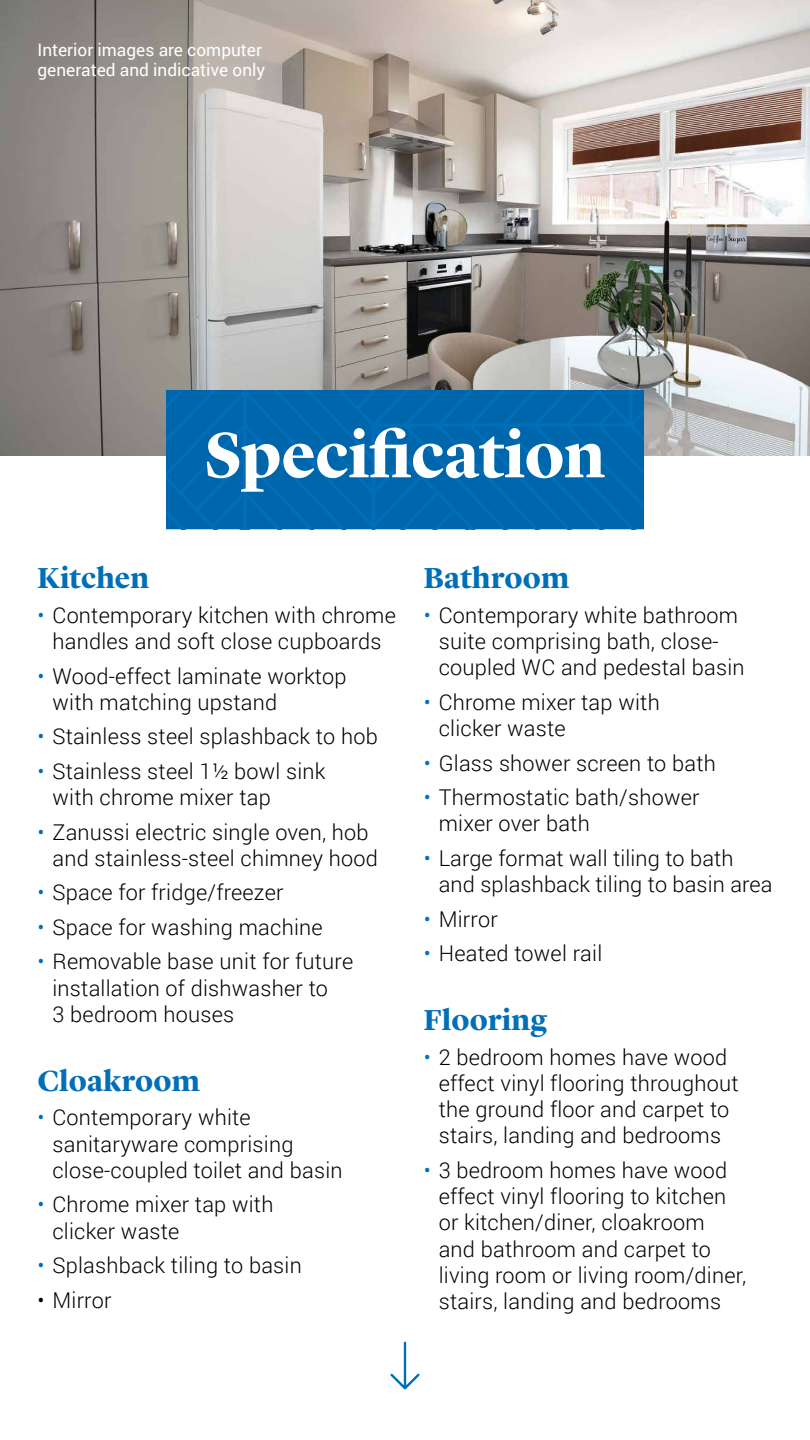
<style>
.page{position:relative;width:810px;height:1440px;background:#fff}
.page>*{position:absolute;margin:0;border:0;box-sizing:border-box;transform-origin:0 0}
.t1{font:700 66px "Lyon Display";letter-spacing:-.005em;color:#fff}
.t2{font:700 30px "Lyon Display";letter-spacing:.01em;color:#006fb8}
.t3{font:300 21.75px/26.2px "Roboto";letter-spacing:.01em;color:#000}
.t4{font:17.25px/20.7px "Roboto";color:#fff}
.s1{color:#006fb8}
</style>
<div class="page">
<svg style="left:390px;top:1341px;width:30px;height:49px"></svg>
<img style="left:0;top:0;width:810px;height:456px">
<svg style="left:166px;top:391px;width:478px;height:138px;background:#0067ad"></svg>
<p class="t4" style="left:38px;top:38px;width:229px">Interior images are computer generated and indicative only</p>
<h1 class="t1" style="left:204px;top:406px;width:403px">Specification</h1>
<h2 class="t2" style="left:38px;top:556px;width:113px">Kitchen</h2>
<p class="t3" style="left:38px;top:601px;width:360px;text-align:center"><span class="s1">•</span> Contemporary kitchen with chrome handles and soft close cupboards</p>
<p class="t3" style="left:53px;top:662px;width:296px;text-indent:-15px"><span class="s1">•</span> Wood-effect laminate worktop with matching upstand</p>
<p class="t3" style="left:37px;top:723px;width:342px"><span class="s1">•</span> Stainless steel splashback to hob</p>
<p class="t3" style="left:53px;top:757px;width:275px;text-indent:-15px"><span class="s1">•</span> Stainless steel 1½ bowl sink with chrome mixer tap</p>
<p class="t3" style="left:53px;top:818px;width:327px;text-indent:-15px"><span class="s1">•</span> Zanussi electric single oven, hob and stainless-steel chimney hood</p>
<p class="t3" style="left:37px;top:879px;width:247px"><span class="s1">•</span> Space for fridge/freezer</p>
<p class="t3" style="left:37px;top:913px;width:287px"><span class="s1">•</span> Space for washing machine</p>
<p class="t3" style="left:53px;top:948px;width:302px;text-indent:-15px"><span class="s1">•</span> Removable base unit for future installation of dishwasher to<br>3 bedroom houses</p>
<h2 class="t2" style="left:38px;top:1058px;width:164px">Cloakroom</h2>
<p class="t3" style="left:53px;top:1104px;width:292px;text-indent:-15px"><span class="s1">•</span> Contemporary white sanitaryware comprising close-coupled toilet and basin</p>
<p class="t3" style="left:52px;top:1191px;width:223px;text-indent:-15px"><span class="s1">•</span> Chrome mixer tap with clicker waste</p>
<p class="t3" style="left:37px;top:1251px;width:266px"><span class="s1">•</span> Splashback tiling to basin</p>
<p class="t3" style="left:37px;top:1286px;width:75px">• Mirror</p>
<h2 class="t2" style="left:424px;top:556px;width:147px">Bathroom</h2>
<p class="t3" style="left:439px;top:601px;width:307px;text-indent:-15px"><span class="s1">•</span> Contemporary white bathroom suite comprising bath, close&shy;coupled WC and pedestal basin</p>
<p class="t3" style="left:439px;top:688px;width:223px;text-indent:-15px"><span class="s1">•</span> Chrome mixer tap with clicker waste</p>
<p class="t3" style="left:424px;top:749px;width:294px"><span class="s1">•</span> Glass shower screen to bath</p>
<p class="t3" style="left:439px;top:783px;width:262px;text-indent:-15px"><span class="s1">•</span> Thermostatic bath/shower mixer over bath</p>
<p class="t3" style="left:439px;top:844px;width:335px;text-indent:-15px"><span class="s1">•</span> Large format wall tiling to bath and splashback tiling to basin area</p>
<p class="t3" style="left:424px;top:905px;width:75px"><span class="s1">•</span> Mirror</p>
<p class="t3" style="left:424px;top:939px;width:180px"><span class="s1">•</span> Heated towel rail</p>
<h2 class="t2" style="left:424px;top:997px;width:125px">Flooring</h2>
<p class="t3" style="left:439px;top:1043px;width:302px;text-indent:-15px"><span class="s1">•</span> 2 bedroom homes have wood effect vinyl flooring throughout the ground floor and carpet to stairs, landing and bedrooms</p>
<p class="t3" style="left:439px;top:1156px;width:309px;text-indent:-15px"><span class="s1">•</span> 3 bedroom homes have wood effect vinyl flooring to kitchen or kitchen/diner, cloakroom and bathroom and carpet to living room or living room/diner, stairs, landing and bedrooms</p>
</div>
